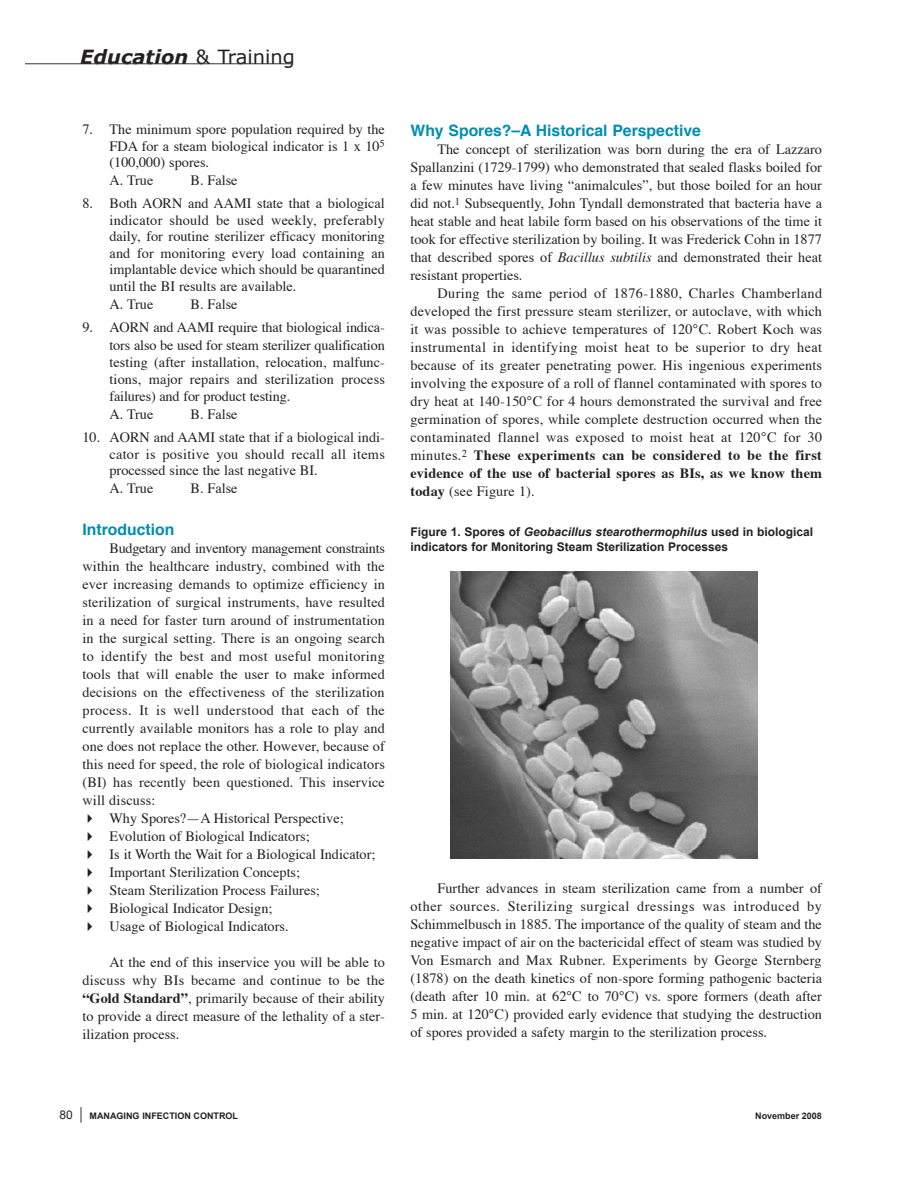
<style>
.page{position:relative;width:918px;height:1188px;background:#fff}
.page>*{position:absolute;margin:0;border:0;box-sizing:border-box;transform-origin:0 0}
.t1{font:italic 700 19.5px "Verdana";color:#232021}
.t2{font:700 15.75px "Helvetica";color:#008db1}
.t3{font:14.25px/18px "Times";color:#232021;text-align:justify}
.t4{font:700 12px/14.4px "Arial";color:#232021}
.t5{font:12px "Arial";color:#232021}
.t6{font:700 9px "Arial";color:#232021}
.s1{font-weight:400;font-style:normal}
.s2{font-weight:700}
.s3{font-style:italic}
</style>
<div class="page">
<svg style="left:80px;top:1107px;width:2px;height:16px"></svg>
<svg style="left:26px;top:64px;width:266px;height:1px"></svg>
<img style="left:451px;top:571px;width:306px;height:288px">
<h1 class="t1" style="left:80px;top:44px;width:216px">Education <span class="s1">&amp; Training</span></h1>
<p class="t3" style="left:109px;top:122px;width:277px;line-height:16.5px;text-indent:-27px">7. The minimum spore population required by the FDA for a steam biological indicator is 1 x 10<sup>5 </sup>(100,000) spores.</p>
<p class="t3" style="left:109px;top:173px;width:45px">A. True</p>
<p class="t3" style="left:190px;top:173px;width:49px">B. False</p>
<p class="t3" style="left:109px;top:196px;width:277px;line-height:16.5px;text-indent:-27px">8. Both AORN and AAMI state that a biological indicator should be used weekly, preferably daily, for routine sterilizer efficacy monitoring and for monitoring every load containing an implantable device which should be quarantined until the BI results are available.</p>
<p class="t3" style="left:109px;top:296px;width:45px">A. True</p>
<p class="t3" style="left:190px;top:296px;width:49px">B. False</p>
<p class="t3" style="left:109px;top:320px;width:277px;line-height:17.4px;text-align:left;text-indent:-27px">9. AORN and AAMI require that biological indica&shy;tors also be used for steam sterilizer qualification testing (after installation, relocation, malfunc&shy;tions, major repairs and sterilization process failures) and for product testing.<br>A. True</p>
<p class="t3" style="left:190px;top:407px;width:49px">B. False</p>
<p class="t3" style="left:109px;top:431px;width:277px;line-height:16.5px;text-indent:-27px">10. AORN and AAMI state that if a biological indi&shy;cator is positive you should recall all items processed since the last negative BI.</p>
<p class="t3" style="left:109px;top:481px;width:45px">A. True</p>
<p class="t3" style="left:190px;top:481px;width:49px">B. False</p>
<p class="t2" style="left:82px;top:523px;width:93px">Introduction</p>
<p class="t3" style="left:82px;top:540px;width:304px;text-indent:27px">Budgetary and inventory management constraints within the healthcare industry, combined with the ever increasing demands to optimize efficiency in sterilization of surgical instruments, have resulted in a need for faster turn around of instrumentation in the surgical setting. There is an ongoing search to identify the best and most useful monitoring tools that will enable the user to make informed decisions on the effectiveness of the sterilization process. It is well understood that each of the currently available monitors has a role to play and one does not replace the other. However, because of this need for speed, the role of biological indicators (BI) has recently been questioned. This inservice will discuss:</p>
<p class="t3" style="left:82px;top:810px;width:263px">✔ Why Spores?—A Historical Perspective;</p>
<p class="t3" style="left:82px;top:828px;width:229px">✔ Evolution of Biological Indicators;</p>
<p class="t3" style="left:82px;top:846px;width:294px">✔ Is it Worth the Wait for a Biological Indicator;</p>
<p class="t3" style="left:82px;top:864px;width:219px">✔ Important Sterilization Concepts;</p>
<p class="t3" style="left:82px;top:882px;width:239px">✔ Steam Sterilization Process Failures;</p>
<p class="t3" style="left:82px;top:900px;width:191px">✔ Biological Indicator Design;</p>
<p class="t3" style="left:82px;top:918px;width:208px">✔ Usage of Biological Indicators.</p>
<p class="t3" style="left:82px;top:954px;width:304px;text-indent:27px">At the end of this inservice you will be able to discuss why BIs became and continue to be the <span class="s2">“Gold Standard”</span>, primarily because of their ability to provide a direct measure of the lethality of a ster&shy;ilization process.</p>
<p class="t2" style="left:410px;top:124px;width:292px">Why Spores?–A Historical Perspective</p>
<p class="t3" style="left:410px;top:141px;width:413px;text-indent:27px">The concept of sterilization was born during the era of Lazzaro Spallanzini (1729-1799) who demonstrated that sealed flasks boiled for a few minutes have living “animalcules”, but those boiled for an hour did not.<sup>1</sup> Subsequently, John Tyndall demonstrated that bacteria have a heat stable and heat labile form based on his observations of the time it took for effective sterilization by boiling. It was Frederick Cohn in 1877 that described spores of <span class="s3">Bacillus subtilis</span> and demonstrated their heat resistant properties.</p>
<p class="t3" style="left:411px;top:285px;width:413px;text-indent:27px">During the same period of 1876-1880, Charles Chamberland developed the first pressure steam sterilizer, or autoclave, with which it was possible to achieve temperatures of 120°C. Robert Koch was instrumental in identifying moist heat to be superior to dry heat because of its greater penetrating power. His ingenious experiments involving the exposure of a roll of flannel contaminated with spores to dry heat at 140-150°C for 4 hours demonstrated the survival and free germination of spores, while complete destruction occurred when the contaminated flannel was exposed to moist heat at 120°C for 30 minutes.<sup>2</sup> <span class="s2">These experiments can be considered to be the first evidence of the use of bacterial spores as BIs, as we know them today</span> (see Figure 1).</p>
<p class="t4" style="left:410px;top:525px;width:404px">Figure 1. Spores of <span class="s3">Geobacillus stearothermophilus</span> used in biological indicators for Monitoring Steam Sterilization Processes</p>
<p class="t3" style="left:410px;top:880px;width:413px;text-indent:27px">Further advances in steam sterilization came from a number of other sources. Sterilizing surgical dressings was introduced by Schimmelbusch in 1885. The importance of the quality of steam and the negative impact of air on the bactericidal effect of steam was studied by Von Esmarch and Max Rubner. Experiments by George Sternberg (1878) on the death kinetics of non-spore forming pathogenic bacteria (death after 10 min. at 62°C to 70°C) vs. spore formers (death after 5 min. at 120°C) provided early evidence that studying the destruction of spores provided a safety margin to the sterilization process.</p>
<p class="t5" style="left:59px;top:1108px;width:15px">80</p>
<p class="t6" style="left:90px;top:1110px;width:150px">MANAGING INFECTION CONTROL</p>
<p class="t6" style="left:755px;top:1110px;width:68px">November 2008</p>
</div>
